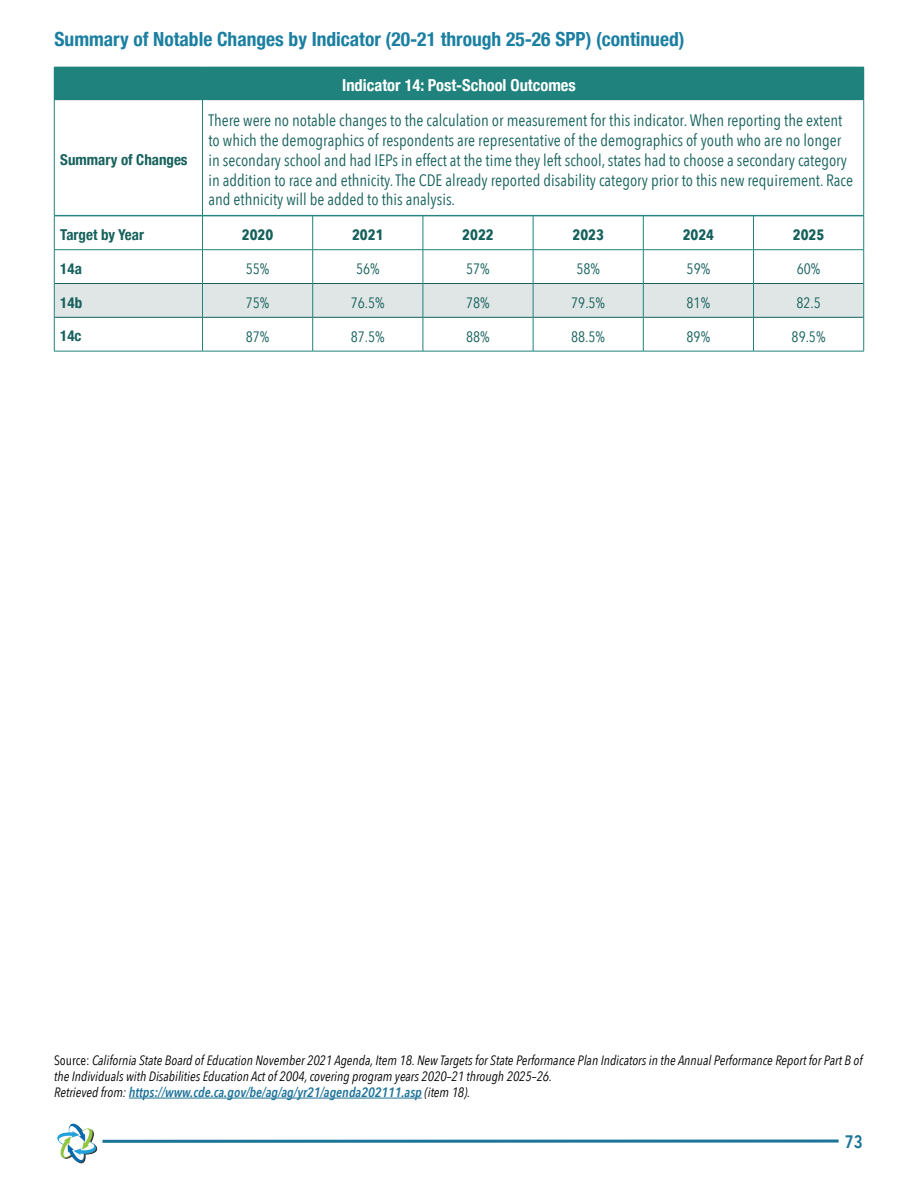
<style>
.page{position:relative;width:918px;height:1188px;background:#fff}
.page>*{position:absolute;margin:0;border:0;box-sizing:border-box;transform-origin:0 0}
.Body_Header_2{font:700 condensed 19.5px "Helvetica Neue";color:#1b7fa1}
.t1{font:600 18px "Avenir Next Condensed";color:#1d7499}
.Table_paragraph_teal{font:16.5px/19.8px "Avenir Next Condensed";color:#16615c}
.Table_Header{font:700 condensed 16.5px "Helvetica Neue";color:#fff}
.Table_paragraph_teal-2{font:15px "Avenir Next Condensed";color:#16615c}
.Table_Text_bold_-_teal{font:700 condensed 15px "Helvetica Neue";color:#16615c}
.Table_paragraph_teal-3{font:700 15px "Avenir Next Condensed";color:#16615c}
.Source{font:italic 13.5px/16.2px "Avenir Next Condensed";color:#000}
.s1{font-style:normal}
.s2{font-weight:600;color:#1d7299}
</style>
<div class="page">
<hr style="left:102px;top:1140px;width:737px;height:3px;background:#1d7499">
<hr style="left:129px;top:1098px;width:293px;height:1px;background:#1d7299">
<div style="left:55px;top:284px;width:808px;height:33px;background:#e0e6e6"></div>
<hr style="left:54px;top:283px;width:148px;height:1px;background:#16615c">
<hr style="left:54px;top:317px;width:148px;height:1px;background:#16615c">
<hr style="left:203px;top:283px;width:110px;height:1px;background:#16615c">
<hr style="left:203px;top:317px;width:110px;height:1px;background:#16615c">
<hr style="left:313px;top:283px;width:110px;height:1px;background:#16615c">
<hr style="left:313px;top:317px;width:110px;height:1px;background:#16615c">
<hr style="left:423px;top:283px;width:110px;height:1px;background:#16615c">
<hr style="left:423px;top:317px;width:110px;height:1px;background:#16615c">
<hr style="left:533px;top:283px;width:110px;height:1px;background:#16615c">
<hr style="left:533px;top:317px;width:110px;height:1px;background:#16615c">
<hr style="left:644px;top:283px;width:109px;height:1px;background:#16615c">
<hr style="left:644px;top:317px;width:109px;height:1px;background:#16615c">
<hr style="left:754px;top:283px;width:110px;height:1px;background:#16615c">
<hr style="left:754px;top:317px;width:110px;height:1px;background:#16615c">
<hr style="left:54px;top:216px;width:148px;height:1px;background:#1f827d">
<hr style="left:54px;top:216px;width:1px;height:34px;background:#1f827d">
<hr style="left:202px;top:216px;width:111px;height:1px;background:#1f827d">
<hr style="left:202px;top:216px;width:1px;height:34px;background:#1f827d">
<hr style="left:313px;top:216px;width:110px;height:1px;background:#1f827d">
<hr style="left:312px;top:216px;width:1px;height:34px;background:#1f827d">
<hr style="left:423px;top:216px;width:110px;height:1px;background:#1f827d">
<hr style="left:423px;top:216px;width:1px;height:34px;background:#1f827d">
<hr style="left:533px;top:216px;width:110px;height:1px;background:#1f827d">
<hr style="left:533px;top:216px;width:1px;height:34px;background:#1f827d">
<hr style="left:643px;top:216px;width:111px;height:1px;background:#1f827d">
<hr style="left:643px;top:216px;width:1px;height:34px;background:#1f827d">
<hr style="left:754px;top:216px;width:110px;height:1px;background:#1f827d">
<hr style="left:753px;top:216px;width:1px;height:34px;background:#1f827d">
<hr style="left:863px;top:216px;width:1px;height:34px;background:#1f827d">
<hr style="left:54px;top:249px;width:148px;height:1px;background:#1f827d">
<hr style="left:202px;top:249px;width:111px;height:1px;background:#1f827d">
<hr style="left:313px;top:249px;width:110px;height:1px;background:#1f827d">
<hr style="left:423px;top:249px;width:110px;height:1px;background:#1f827d">
<hr style="left:533px;top:249px;width:110px;height:1px;background:#1f827d">
<hr style="left:643px;top:249px;width:111px;height:1px;background:#1f827d">
<hr style="left:754px;top:249px;width:110px;height:1px;background:#1f827d">
<hr style="left:54px;top:250px;width:1px;height:34px;background:#1f827d">
<hr style="left:202px;top:250px;width:1px;height:34px;background:#1f827d">
<hr style="left:312px;top:250px;width:1px;height:34px;background:#1f827d">
<hr style="left:423px;top:250px;width:1px;height:34px;background:#1f827d">
<hr style="left:533px;top:250px;width:1px;height:34px;background:#1f827d">
<hr style="left:643px;top:250px;width:1px;height:34px;background:#1f827d">
<hr style="left:753px;top:250px;width:1px;height:34px;background:#1f827d">
<hr style="left:863px;top:250px;width:1px;height:34px;background:#1f827d">
<hr style="left:54px;top:284px;width:1px;height:33px;background:#1f827d">
<hr style="left:202px;top:284px;width:1px;height:33px;background:#1f827d">
<hr style="left:312px;top:284px;width:1px;height:33px;background:#1f827d">
<hr style="left:423px;top:284px;width:1px;height:33px;background:#1f827d">
<hr style="left:533px;top:284px;width:1px;height:33px;background:#1f827d">
<hr style="left:643px;top:284px;width:1px;height:33px;background:#1f827d">
<hr style="left:753px;top:284px;width:1px;height:33px;background:#1f827d">
<hr style="left:863px;top:284px;width:1px;height:33px;background:#1f827d">
<hr style="left:54px;top:317px;width:1px;height:34px;background:#1f827d">
<hr style="left:202px;top:317px;width:1px;height:34px;background:#1f827d">
<hr style="left:312px;top:317px;width:1px;height:34px;background:#1f827d">
<hr style="left:423px;top:317px;width:1px;height:34px;background:#1f827d">
<hr style="left:533px;top:317px;width:1px;height:34px;background:#1f827d">
<hr style="left:643px;top:317px;width:1px;height:34px;background:#1f827d">
<hr style="left:753px;top:317px;width:1px;height:34px;background:#1f827d">
<hr style="left:863px;top:317px;width:1px;height:34px;background:#1f827d">
<hr style="left:54px;top:351px;width:148px;height:1px;background:#1f827d">
<hr style="left:202px;top:351px;width:111px;height:1px;background:#1f827d">
<hr style="left:313px;top:351px;width:110px;height:1px;background:#1f827d">
<hr style="left:423px;top:351px;width:110px;height:1px;background:#1f827d">
<hr style="left:533px;top:351px;width:110px;height:1px;background:#1f827d">
<hr style="left:643px;top:351px;width:111px;height:1px;background:#1f827d">
<hr style="left:754px;top:351px;width:110px;height:1px;background:#1f827d">
<div style="left:54px;top:67px;width:810px;height:33px;background:#1f827d"></div>
<hr style="left:54px;top:100px;width:1px;height:115px;background:#1f827d">
<hr style="left:202px;top:100px;width:1px;height:115px;background:#1f827d">
<hr style="left:863px;top:100px;width:1px;height:115px;background:#1f827d">
<hr style="left:54px;top:215px;width:148px;height:1px;background:#1f827d">
<hr style="left:202px;top:215px;width:662px;height:1px;background:#1f827d">
<img style="left:57px;top:1123px;width:41px;height:41px">
<h2 class="Body_Header_2" style="left:54px;top:23px;width:632px">Summary of Notable Changes by Indicator (20-21 through 25-26 SPP) (continued)</h2>
<p class="Table_Text_bold_-_teal" style="left:60px;top:147px;width:129px">Summary of Changes</p>
<p class="Table_Header" style="left:342px;top:72px;width:235px">Indicator 14: Post-School Outcomes</p>
<p class="Table_paragraph_teal" style="left:208px;top:110px;width:646px">There were no notable changes to the calculation or measurement for this indicator. When reporting the extent to which the demographics of respondents are representative of the demographics of youth who are no longer in secondary school and had IEPs in effect at the time they left school, states had to choose a secondary category in addition to race and ethnicity. The CDE already reported disability category prior to this new requirement. Race and ethnicity will be added to this analysis.</p>
<p class="Table_Text_bold_-_teal" style="left:60px;top:222px;width:85px">Target by Year</p>
<p class="Table_paragraph_teal-3" style="left:242px;top:226px;width:33px">2020</p>
<p class="Table_paragraph_teal-3" style="left:352px;top:226px;width:33px">2021</p>
<p class="Table_paragraph_teal-3" style="left:462px;top:226px;width:33px">2022</p>
<p class="Table_paragraph_teal-3" style="left:572px;top:226px;width:33px">2023</p>
<p class="Table_paragraph_teal-3" style="left:683px;top:226px;width:33px">2024</p>
<p class="Table_paragraph_teal-3" style="left:793px;top:226px;width:33px">2025</p>
<p class="Table_Text_bold_-_teal" style="left:60px;top:256px;width:23px">14a</p>
<p class="Table_paragraph_teal-2" style="left:246px;top:256px;width:25px">55%</p>
<p class="Table_paragraph_teal-2" style="left:356px;top:256px;width:25px">56%</p>
<p class="Table_paragraph_teal-2" style="left:466px;top:256px;width:25px">57%</p>
<p class="Table_paragraph_teal-2" style="left:576px;top:256px;width:25px">58%</p>
<p class="Table_paragraph_teal-2" style="left:687px;top:256px;width:25px">59%</p>
<p class="Table_paragraph_teal-2" style="left:797px;top:256px;width:25px">60%</p>
<p class="Table_Text_bold_-_teal" style="left:60px;top:290px;width:23px">14b</p>
<p class="Table_paragraph_teal-2" style="left:246px;top:290px;width:25px">75%</p>
<p class="Table_paragraph_teal-2" style="left:351px;top:290px;width:35px">76.5%</p>
<p class="Table_paragraph_teal-2" style="left:466px;top:290px;width:25px">78%</p>
<p class="Table_paragraph_teal-2" style="left:571px;top:290px;width:35px">79.5%</p>
<p class="Table_paragraph_teal-2" style="left:687px;top:290px;width:25px">81%</p>
<p class="Table_paragraph_teal-2" style="left:796px;top:290px;width:26px">82.5</p>
<p class="Table_Text_bold_-_teal" style="left:60px;top:324px;width:23px">14c</p>
<p class="Table_paragraph_teal-2" style="left:246px;top:324px;width:25px">87%</p>
<p class="Table_paragraph_teal-2" style="left:351px;top:324px;width:35px">87.5%</p>
<p class="Table_paragraph_teal-2" style="left:466px;top:324px;width:25px">88%</p>
<p class="Table_paragraph_teal-2" style="left:571px;top:324px;width:35px">88.5%</p>
<p class="Table_paragraph_teal-2" style="left:687px;top:324px;width:25px">89%</p>
<p class="Table_paragraph_teal-2" style="left:792px;top:324px;width:35px">89.5%</p>
<p class="Source" style="left:54px;top:1052px;width:810px"><span class="s1">Source:</span> California State Board of Education November 2021 Agenda, Item 18. New Targets for State Performance Plan Indicators in the Annual Performance Report for Part B of the Individuals with Disabilities Education Act of 2004, covering program years 2020–21 through 2025–26.<br>Retrieved from: <span class="s2">https://www.cde.ca.gov/be/ag/ag/yr21/agenda202111.asp</span> (item 18).</p>
<p class="t1" style="left:845px;top:1126px;width:19px">73</p>
</div>
